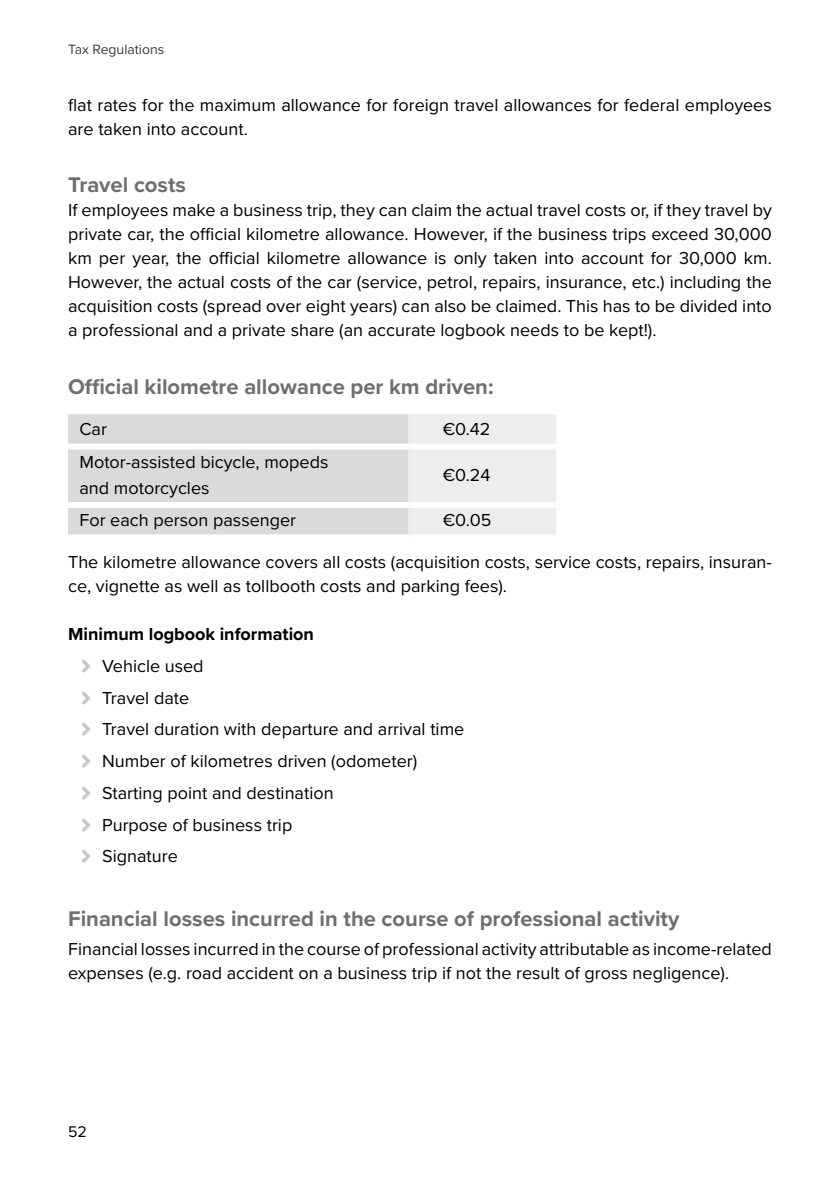
<style>
.page{position:relative;width:840px;height:1191px;background:#fff}
.page>*{position:absolute;margin:0;border:0;box-sizing:border-box;transform-origin:0 0}
.t1{font:700 22px "Proxima Nova";color:#706f6f}
.t2{font:18px/24px "Proxima Nova";color:#000}
.t3{font:700 18px "Proxima Nova";color:#000}
.t4{font:16px "Proxima Nova";color:#000}
.t5{font:14px "Proxima Nova";color:#3c3c3b}
</style>
<div class="page">
<div style="left:68px;top:414px;width:340px;height:120px;background:#dadada"></div>
<div style="left:408px;top:414px;width:148px;height:120px;background:#ededed"></div>
<div style="left:68px;top:443px;width:340px;height:6px;background:#fff"></div>
<div style="left:408px;top:443px;width:148px;height:6px;background:#fff"></div>
<div style="left:68px;top:502px;width:340px;height:6px;background:#fff"></div>
<div style="left:408px;top:502px;width:148px;height:6px;background:#fff"></div>
<p class="t5" style="left:68px;top:39px;width:98px">Tax Regulations</p>
<p class="t2" style="left:68px;top:92px;width:704px">flat rates for the maximum allowance for foreign travel allowances for federal employees are taken into account.</p>
<p class="t1" style="left:68px;top:169px;width:119px">Travel costs</p>
<p class="t2" style="left:68px;top:198px;width:705px;text-align:justify">If employees make a business trip, they can claim the actual travel costs or, if they travel by private car, the official kilometre allowance. However, if the business trips exceed 30,000 km per year, the official kilometre allowance is only taken into account for 30,000 km.<br>However, the actual costs of the car (service, petrol, repairs, insurance, etc.) including the acquisition costs (spread over eight years) can also be claimed. This has to be divided into a professional and a private share (an accurate logbook needs to be kept!).</p>
<p class="t1" style="left:68px;top:370px;width:426px">Official kilometre allowance per km driven:</p>
<p class="t2" style="left:79px;top:416px;width:29px">Car</p>
<p class="t2" style="left:442px;top:416px;width:49px">€0.42</p>
<p class="t2" style="left:79px;top:448px;width:250px;line-height:26px">Motor-assisted bicycle, mopeds and motorcycles</p>
<p class="t2" style="left:442px;top:462px;width:49px">€0.24</p>
<p class="t2" style="left:79px;top:507px;width:218px">For each person passenger</p>
<p class="t2" style="left:442px;top:507px;width:50px">€0.05</p>
<p class="t2" style="left:68px;top:549px;width:704px">The kilometre allowance covers all costs (acquisition costs, service costs, repairs, insuran&shy;ce, vignette as well as tollbooth costs and parking fees).</p>
<p class="t3" style="left:68px;top:621px;width:247px">Minimum logbook information</p>
<p class="t2" style="left:102px;top:649px;width:363px;line-height:31.6px">Vehicle used<br>Travel date<br>Travel duration with departure and arrival time<br>Number of kilometres driven (odometer)<br>Starting point and destination<br>Purpose of business trip<br>Signature</p>
<p class="t1" style="left:68px;top:902px;width:612px">Financial losses incurred in the course of professional activity</p>
<p class="t2" style="left:68px;top:936px;width:705px">Financial losses incurred in the course of professional activity attributable as income-related expenses (e.g. road accident on a business trip if not the result of gross negligence).</p>
<p class="t4" style="left:68px;top:1119px;width:20px">52</p>
</div>
